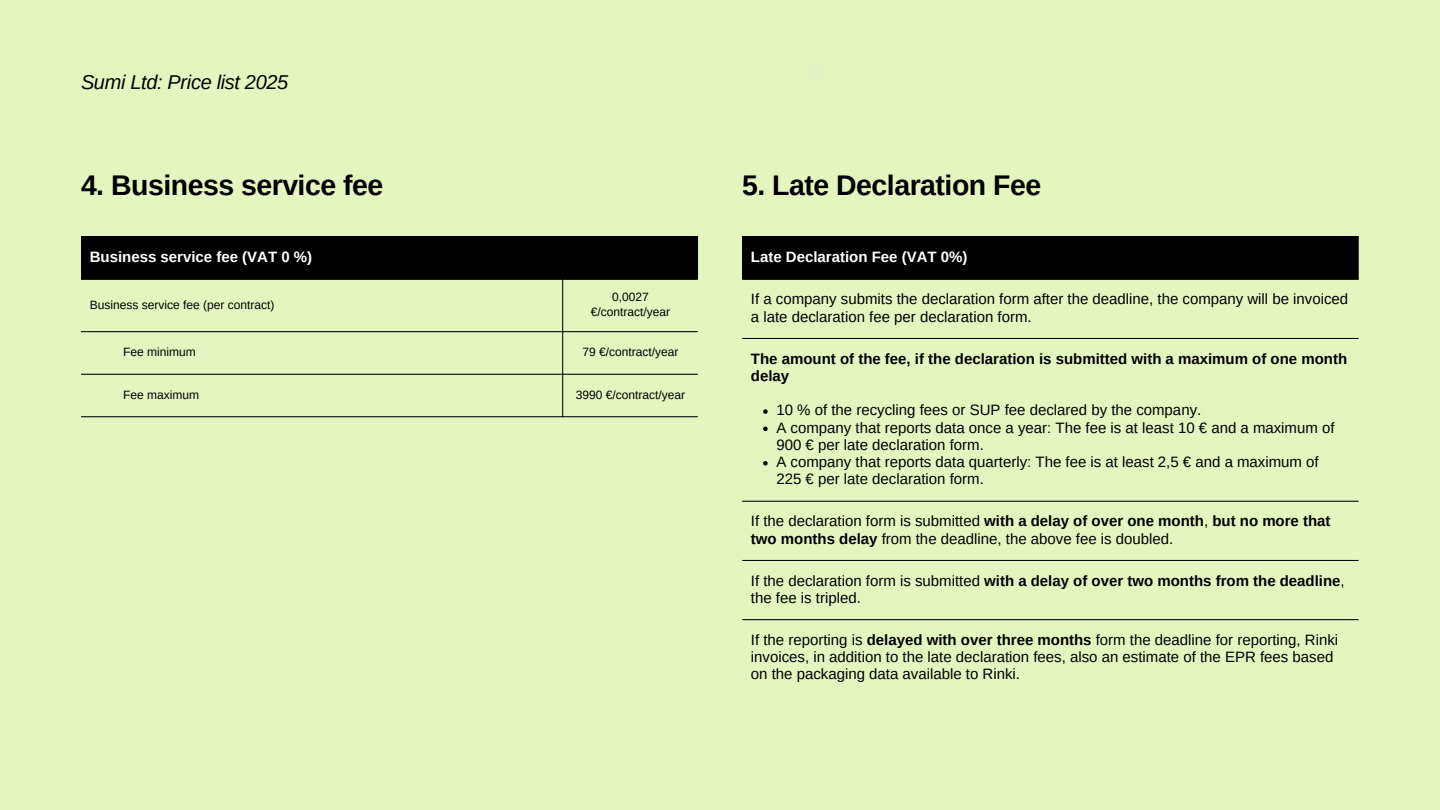
<style>
.page{position:relative;width:1440px;height:810px;background:#e5f5bf}
.page>*{position:absolute;margin:0;border:0;box-sizing:border-box;transform-origin:0 0}
.t1{font:700 28.4px "Arimo";letter-spacing:-.015em;color:#000}
.t2{font:italic 20px "Arimo";letter-spacing:-.015em;color:#000}
.t3{font:15px/17.2px "Arimo";color:#000}
.t4{font:700 15px/17.2px "Arimo";color:#000}
.t5{font:700 15px "Arimo";color:#fff}
.t6{font:12px/14.2px "Arimo";color:#000;text-align:center}
.s1{font-weight:700}
</style>
<div class="page">
<svg style="left:808px;top:62px;width:14px;height:19px"></svg>
<div style="left:81px;top:237px;width:617px;height:42px;background:#000"></div>
<hr style="left:562px;top:280px;width:1px;height:136px;background:#000">
<hr style="left:81px;top:236px;width:617px;height:1px;background:#000">
<hr style="left:81px;top:279px;width:617px;height:1px;background:#000">
<hr style="left:81px;top:331px;width:617px;height:1px;background:#000">
<hr style="left:81px;top:374px;width:617px;height:1px;background:#000">
<hr style="left:81px;top:416px;width:617px;height:1px;background:#000">
<div style="left:742px;top:237px;width:617px;height:42px;background:#000"></div>
<svg style="left:763px;top:409px;width:5px;height:5px"></svg>
<svg style="left:763px;top:427px;width:5px;height:4px"></svg>
<svg style="left:763px;top:461px;width:5px;height:5px"></svg>
<hr style="left:742px;top:338px;width:617px;height:1px;background:#000">
<hr style="left:742px;top:501px;width:617px;height:1px;background:#000">
<hr style="left:742px;top:560px;width:617px;height:1px;background:#000">
<hr style="left:742px;top:619px;width:617px;height:1px;background:#000">
<hr style="left:742px;top:236px;width:617px;height:1px;background:#000">
<hr style="left:742px;top:279px;width:617px;height:1px;background:#000">
<p class="t2" style="left:81px;top:71px;width:209px">Sumi Ltd: Price list 2025</p>
<p class="t1" style="left:81px;top:170px;width:304px">4. Business service fee</p>
<p class="t5" style="left:90px;top:249px;width:224px">Business service fee (VAT 0 %)</p>
<h1 class="t6" style="left:90px;top:298px;width:186px">Business service fee (per contract)</h1>
<p class="t6" style="left:591px;top:290px;width:81px">0,0027 €/contract/year</p>
<p class="t6" style="left:123px;top:345px;width:74px">Fee minimum</p>
<p class="t6" style="left:582px;top:345px;width:97px">79 €/contract/year</p>
<p class="t6" style="left:123px;top:387px;width:77px">Fee maximum</p>
<p class="t6" style="left:576px;top:387px;width:111px">3990 €/contract/year</p>
<p class="t1" style="left:742px;top:170px;width:301px">5. Late Declaration Fee</p>
<h1 class="t5" style="left:751px;top:249px;width:218px">Late Declaration Fee (VAT 0%)</h1>
<p class="t3" style="left:751px;top:291px;width:599px">If a company submits the declaration form after the deadline, the company will be invoiced a late declaration fee per declaration form.</p>
<p class="t4" style="left:751px;top:350px;width:598px">The amount of the fee, if the declaration is submitted with a maximum of one month delay</p>
<p class="t3" style="left:776px;top:402px;width:426px">10 % of the recycling fees or SUP fee declared by the company.</p>
<p class="t3" style="left:776px;top:419px;width:560px">A company that reports data once a year: The fee is at least 10 € and a maximum of<br>900 € per late declaration form.</p>
<p class="t3" style="left:776px;top:453px;width:544px">A company that reports data quarterly: The fee is at least 2,5 € and a maximum of<br>225 € per late declaration form.</p>
<p class="t3" style="left:751px;top:513px;width:581px">If the declaration form is submitted <span class="s1">with a delay of over one month</span>, <span class="s1">but no more that two months delay</span> from the deadline, the above fee is doubled.</p>
<p class="t3" style="left:751px;top:572px;width:595px">If the declaration form is submitted <span class="s1">with a delay of over two months from the deadline</span>, the fee is tripled.</p>
<p class="t3" style="left:751px;top:631px;width:589px">If the reporting is <span class="s1">delayed with over three months</span> form the deadline for reporting, Rinki invoices, in addition to the late declaration fees, also an estimate of the EPR fees based on the packaging data available to Rinki.</p>
</div>
